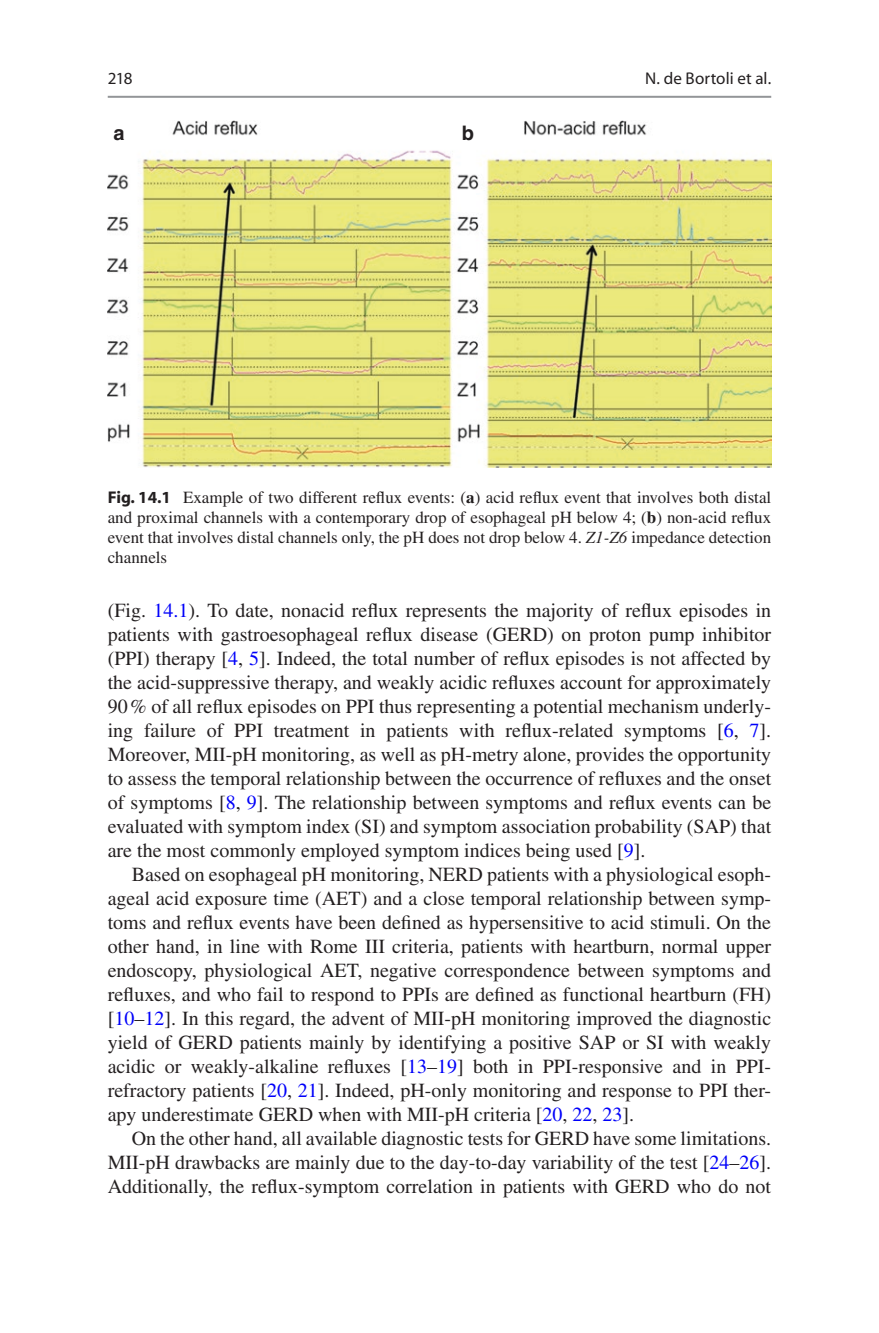
<style>
.page{position:relative;width:879px;height:1333px;background:#fff}
.page>*{position:absolute;margin:0;border:0;box-sizing:border-box;transform-origin:0 0}
.t1{font:20px/24px "Kshblt Times";color:#231f20;text-align:justify}
.t2{font:700 20px "Tdslrp Helvetica";color:#231f20}
.t3{font:17px/20px "Kshblt Times";color:#231f20;text-align:justify}
.t4{font:17px "Mpgqsw Myriad";letter-spacing:.01em;color:#231f20}
.t5{font:17px "Brmwgf Myriad";color:#231f20}
.s1{font-family:"Bftdxq Myriad";font-weight:700}
.s2{font-family:"Qfytxv Times";font-weight:700}
.s3{font-family:"Vhmrsb Times";font-style:italic}
.s4{color:#0000fa}
</style>
<div class="page">
<img style="left:108px;top:121px;width:663px;height:346px">
<hr style="left:108px;top:96px;width:663px;height:2px;background:#939598">
<p class="t5" style="left:108px;top:70px;width:26px">218</p>
<p class="t2" style="left:113px;top:121px;width:13px">a</p>
<p class="t2" style="left:462px;top:121px;width:14px">b</p>
<p class="t4" style="left:645px;top:70px;width:128px">N. de Bortoli et al.</p>
<p class="t3" style="left:108px;top:487px;width:665px"><span class="s1">Fig. 14.1</span> Example of two different reflux events: (<span class="s2">a</span>) acid reflux event that involves both distal and proximal channels with a contemporary drop of esophageal pH below 4; (<span class="s2">b</span>) non-acid reflux event that involves distal channels only, the pH does not drop below 4. <span class="s3">Z1-Z6</span> impedance detection channels</p>
<p class="t1" style="left:108px;top:598px;width:665px">(Fig. <span class="s4">14.1</span>). To date, nonacid reflux represents the majority of reflux episodes in patients with gastroesophageal reflux disease (GERD) on proton pump inhibitor (PPI) therapy [<span class="s4">4</span>, <span class="s4">5</span>]. Indeed, the total number of reflux episodes is not affected by the acid-suppressive therapy, and weakly acidic refluxes account for approximately 90% of all reflux episodes on PPI thus representing a potential mechanism underly&shy;ing failure of PPI treatment in patients with reflux-related symptoms [<span class="s4">6</span>, <span class="s4">7</span>].<br>Moreover, MII-pH monitoring, as well as pH-metry alone, provides the opportunity to assess the temporal relationship between the occurrence of refluxes and the onset of symptoms [<span class="s4">8</span>, <span class="s4">9</span>]. The relationship between symptoms and reflux events can be evaluated with symptom index (SI) and symptom association probability (SAP) that are the most commonly employed symptom indices being used [<span class="s4">9</span>].</p>
<p class="t1" style="left:108px;top:862px;width:665px;text-indent:24px">Based on esophageal pH monitoring, NERD patients with a physiological esoph&shy;ageal acid exposure time (AET) and a close temporal relationship between symp&shy;toms and reflux events have been defined as hypersensitive to acid stimuli. On the other hand, in line with Rome III criteria, patients with heartburn, normal upper endoscopy, physiological AET, negative correspondence between symptoms and refluxes, and who fail to respond to PPIs are defined as functional heartburn (FH) [<span class="s4">10</span>–<span class="s4">12</span>]. In this regard, the advent of MII-pH monitoring improved the diagnostic yield of GERD patients mainly by identifying a positive SAP or SI with weakly acidic or weakly-alkaline refluxes [<span class="s4">13</span>–<span class="s4">19</span>] both in PPI-responsive and in PPI&shy;refractory patients [<span class="s4">20</span>, <span class="s4">21</span>]. Indeed, pH-only monitoring and response to PPI ther&shy;apy underestimate GERD when with MII-pH criteria [<span class="s4">20</span>, <span class="s4">22</span>, <span class="s4">23</span>].</p>
<p class="t1" style="left:108px;top:1126px;width:665px;text-indent:24px">On the other hand, all available diagnostic tests for GERD have some limitations.<br>MII-pH drawbacks are mainly due to the day-to-day variability of the test [<span class="s4">24</span>–<span class="s4">26</span>].<br>Additionally, the reflux-symptom correlation in patients with GERD who do not</p>
</div>
